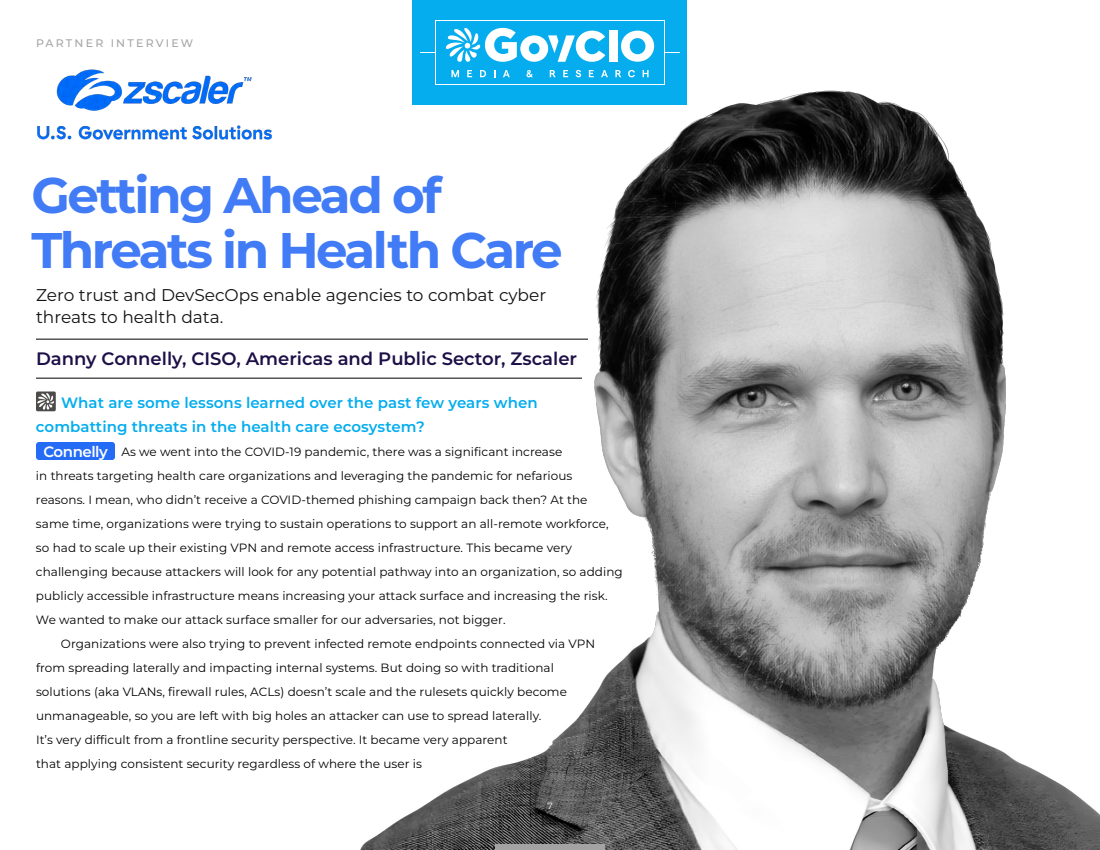
<style>
.page{position:relative;width:1100px;height:850px;background:#fff}
.page>*{position:absolute;margin:0;border:0;box-sizing:border-box;transform-origin:0 0}
.t1{font:700 50px/55px "Montserrat";letter-spacing:-.05em;color:#417bf6}
.t2{font:600 18px "Montserrat";color:#1d1047}
.t3{font:17px/22px "Montserrat";color:#131313}
.t4{font:600 15px/24px "Montserrat";letter-spacing:.005em;color:#05adee}
.t5{font:600 15px "Montserrat";letter-spacing:-.03em;color:#fff}
.t6{font:12px "Montserrat";letter-spacing:.005em;color:#000}
.t7{font:500 11px "Montserrat";letter-spacing:.2em;color:#a5a5a7}
.t8{font:9px "Montserrat";color:#fff}
</style>
<div class="page">
<img style="left:330px;top:90px;width:770px;height:760px">
<div style="left:412px;top:0;width:276px;height:105px;background:#05adee"></div>
<svg style="left:643px;top:70px;width:6px;height:7px"></svg>
<svg style="left:628px;top:70px;width:7px;height:7px"></svg>
<svg style="left:615px;top:70px;width:6px;height:7px"></svg>
<svg style="left:601px;top:70px;width:7px;height:7px"></svg>
<svg style="left:589px;top:70px;width:5px;height:7px"></svg>
<svg style="left:576px;top:70px;width:5px;height:7px"></svg>
<svg style="left:563px;top:70px;width:5px;height:7px"></svg>
<svg style="left:550px;top:70px;width:6px;height:7px"></svg>
<svg style="left:526px;top:70px;width:7px;height:7px"></svg>
<svg style="left:503px;top:70px;width:7px;height:7px"></svg>
<svg style="left:480px;top:70px;width:6px;height:7px"></svg>
<svg style="left:467px;top:70px;width:5px;height:7px"></svg>
<svg style="left:451px;top:70px;width:8px;height:7px"></svg>
<svg style="left:621px;top:31px;width:33px;height:31px"></svg>
<div style="left:609px;top:31px;width:9px;height:31px;background:#fff"></div>
<svg style="left:446px;top:27px;width:159px;height:35px"></svg>
<svg style="left:665px;top:52px;width:15px;height:1px"></svg>
<div style="left:435px;top:20px;width:230px;height:65px;border:1px solid #fff"></div>
<svg style="left:420px;top:52px;width:15px;height:1px"></svg>
<div style="left:36px;top:392px;width:20px;height:19px;background:#4d4b49;border-radius:2px"></div>
<svg style="left:37px;top:393px;width:17px;height:17px"></svg>
<div style="left:36px;top:442px;width:79px;height:18px;background:#246bf5;border-radius:3px"></div>
<hr style="left:36px;top:378px;width:546px;height:1px;background:#000">
<hr style="left:36px;top:339px;width:552px;height:1px;background:#000">
<img style="left:37px;top:70px;width:235px;height:70px">
<div style="left:495px;top:844px;width:110px;height:6px;background:#a3a3a3"></div>
<p class="t7" style="left:36px;top:35px;width:159px">PARTNER INTERVIEW</p>
<h1 class="t1" style="left:32px;top:166px;width:533px">Getting Ahead of<br>Threats in Health Care</h1>
<h3 class="t3" style="left:36px;top:284px;width:512px">Zero trust and DevSecOps enable agencies to combat cyber threats to health data.</h3>
<h2 class="t2" style="left:36px;top:346px;width:543px">Danny Connelly, CISO, Americas and Public Sector, Zscaler</h2>
<p class="t4" style="left:36px;top:390px;width:503px;text-indent:25px">What are some lessons learned over the past few years when combatting threats in the health care ecosystem?</p>
<p class="t6" style="left:122px;top:443px;width:442px">As we went into the COVID-19 pandemic, there was a significant increase</p>
<p class="t6" style="left:36px;top:467px;width:538px">in threats targeting health care organizations and leveraging the pandemic for nefarious</p>
<p class="t6" style="left:36px;top:491px;width:553px">reasons. I mean, who didn’t receive a COVID-themed phishing campaign back then? At the</p>
<p class="t6" style="left:36px;top:515px;width:574px">same time, organizations were trying to sustain operations to support an all-remote workforce,</p>
<p class="t6" style="left:36px;top:539px;width:538px">so had to scale up their existing VPN and remote access infrastructure. This became very</p>
<p class="t6" style="left:36px;top:563px;width:588px">challenging because attackers will look for any potential pathway into an organization, so adding</p>
<p class="t6" style="left:36px;top:587px;width:573px">publicly accessible infrastructure means increasing your attack surface and increasing the risk.</p>
<p class="t6" style="left:36px;top:611px;width:471px">We wanted to make our attack surface smaller for our adversaries, not bigger.</p>
<p class="t6" style="left:61px;top:635px;width:536px">Organizations were also trying to prevent infected remote endpoints connected via VPN</p>
<p class="t6" style="left:36px;top:659px;width:519px">from spreading laterally and impacting internal systems. But doing so with traditional</p>
<p class="t6" style="left:36px;top:683px;width:533px">solutions (aka VLANs, firewall rules, ACLs) doesn’t scale and the rulesets quickly become</p>
<p class="t6" style="left:36px;top:707px;width:507px">unmanageable, so you are left with big holes an attacker can use to spread laterally.</p>
<p class="t6" style="left:36px;top:731px;width:473px">It’s very difficult from a frontline security perspective. It became very apparent</p>
<p class="t6" style="left:36px;top:755px;width:388px">that applying consistent security regardless of where the user is</p>
<p class="t5" style="left:44px;top:441px;width:66px">Connelly</p>
<p class="t8" style="left:547px;top:799px;width:7px">7</p>
</div>
